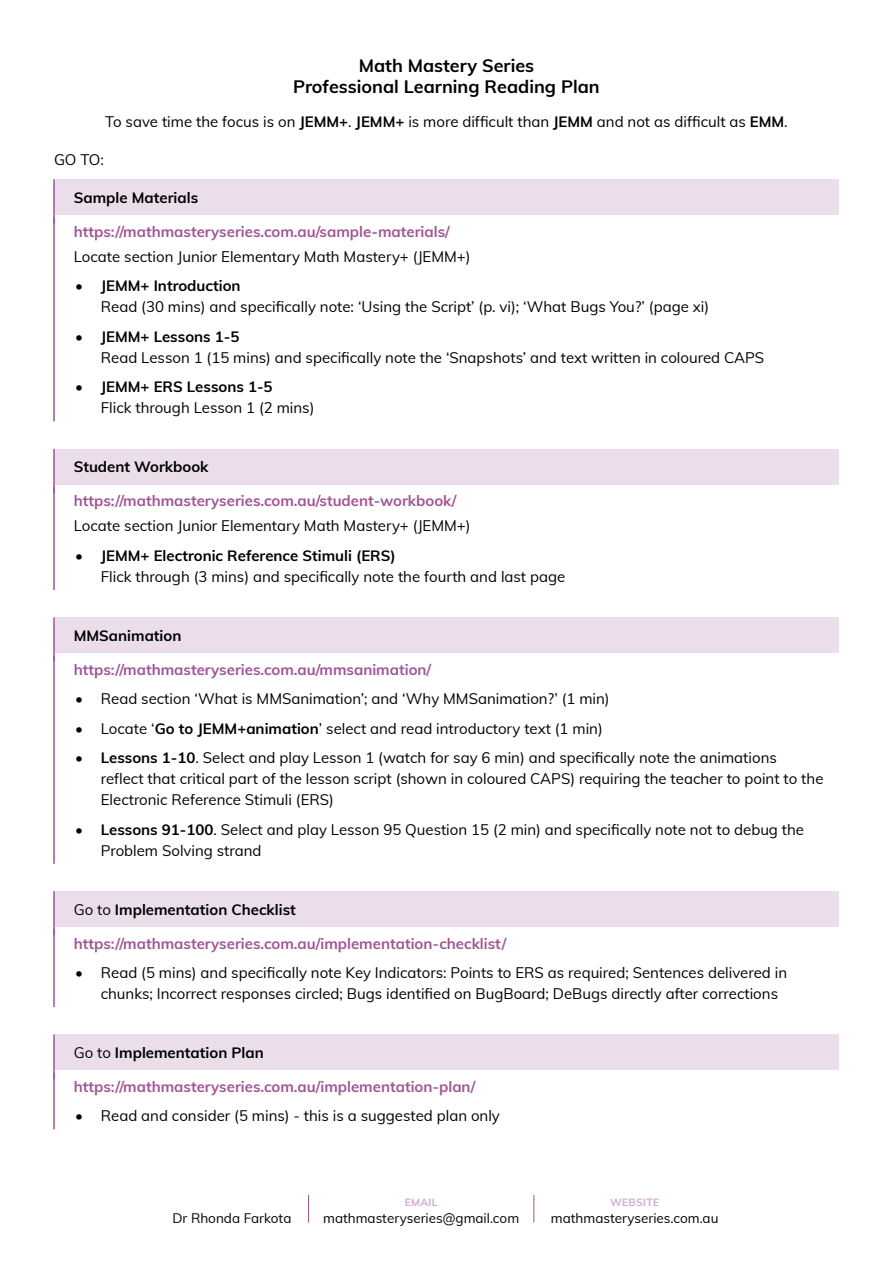
<style>
.page{position:relative;width:893px;height:1263px;background:#fff}
.page>*{position:absolute;margin:0;border:0;box-sizing:border-box;transform-origin:0 0}
.t1{font:700 18px/21px "Muli";color:#000;text-align:center}
.t2{font:15px/21px "Muli";color:#000}
.t3{font:700 15px "Muli";color:#a25498}
.t4{font:700 15px "Muli";color:#000}
.t5{font:13.5px "Muli";color:#000}
.t6{font:700 10.5px "Muli";letter-spacing:.025em;color:#d1aacb}
.s1{font-weight:700}
.s2{font-weight:400}
</style>
<div class="page">
<div style="left:54px;top:179px;width:785px;height:36px;background:#ecddea"></div>
<hr style="left:53px;top:179px;width:2px;height:45px;background:#a25498">
<hr style="left:53px;top:217px;width:2px;height:204px;background:#a25498">
<div style="left:54px;top:449px;width:785px;height:36px;background:#ecddea"></div>
<hr style="left:53px;top:449px;width:2px;height:44px;background:#a25498">
<hr style="left:53px;top:487px;width:2px;height:103px;background:#a25498">
<div style="left:54px;top:617px;width:785px;height:36px;background:#ecddea"></div>
<hr style="left:53px;top:617px;width:2px;height:45px;background:#a25498">
<hr style="left:53px;top:655px;width:2px;height:209px;background:#a25498">
<div style="left:54px;top:891px;width:785px;height:36px;background:#ecddea"></div>
<hr style="left:53px;top:891px;width:2px;height:44px;background:#a25498">
<hr style="left:53px;top:929px;width:2px;height:78px;background:#a25498">
<div style="left:54px;top:1034px;width:785px;height:36px;background:#ecddea"></div>
<hr style="left:53px;top:1034px;width:2px;height:45px;background:#a25498">
<hr style="left:53px;top:1072px;width:2px;height:57px;background:#a25498">
<svg style="left:308px;top:1195px;width:1px;height:27px"></svg>
<svg style="left:533px;top:1195px;width:1px;height:27px"></svg>
<p class="t1" style="left:293px;top:54px;width:308px">Math Mastery Series<br>Professional Learning Reading Plan</p>
<p class="t2" style="left:105px;top:110px;width:684px">To save time the focus is on <span class="s1">JEMM+</span>. <span class="s1">JEMM+</span> is more difficult than <span class="s1">JEMM</span> and not as difficult as <span class="s1">EMM</span>.</p>
<p class="t2" style="left:54px;top:148px;width:51px">GO TO:</p>
<p class="t4" style="left:74px;top:187px;width:126px">Sample Materials</p>
<p class="t3" style="left:74px;top:220px;width:378px">https://mathmasteryseries.com.au/sample-materials/</p>
<p class="t2" style="left:74px;top:245px;width:398px">Locate section Junior Elementary Math Mastery+ (JEMM+)</p>
<p class="t2" style="left:101px;top:275px;width:610px;text-indent:-26px">• <span class="s1">JEMM+ Introduction<br></span>Read (30 mins) and specifically note: ‘Using the Script’ (p. vi); ‘What Bugs You?’ (page xi)</p>
<p class="t2" style="left:101px;top:325px;width:665px;text-indent:-26px">• <span class="s1">JEMM+ Lessons 1-5<br></span>Read Lesson 1 (15 mins) and specifically note the ‘Snapshots’ and text written in coloured CAPS</p>
<p class="t2" style="left:101px;top:376px;width:215px;text-indent:-26px">• <span class="s1">JEMM+ ERS Lessons 1-5<br></span>Flick through Lesson 1 (2 mins)</p>
<p class="t4" style="left:74px;top:456px;width:136px">Student Workbook</p>
<p class="t3" style="left:74px;top:490px;width:384px">https://mathmasteryseries.com.au/student-workbook/</p>
<p class="t2" style="left:74px;top:515px;width:398px">Locate section Junior Elementary Math Mastery+ (JEMM+)</p>
<p class="t2" style="left:101px;top:544px;width:466px;text-indent:-26px">• <span class="s1">JEMM+ Electronic Reference Stimuli (ERS)<br></span>Flick through (3 mins) and specifically note the fourth and last page</p>
<p class="t4" style="left:74px;top:625px;width:109px">MMSanimation</p>
<p class="t3" style="left:74px;top:658px;width:359px">https://mathmasteryseries.com.au/mmsanimation/</p>
<p class="t2" style="left:75px;top:688px;width:536px">• Read section ‘What is MMSanimation’; and ‘Why MMSanimation?’ (1 min)</p>
<p class="t2" style="left:75px;top:717px;width:529px">• Locate ‘<span class="s1">Go to JEMM+animation</span>’ select and read introductory text (1 min)</p>
<p class="t2" style="left:101px;top:747px;width:724px;text-indent:-26px">• <span class="s1">Lessons 1-10</span>. Select and play Lesson 1 (watch for say 6 min) and specifically note the animations reflect that critical part of the lesson script (shown in coloured CAPS) requiring the teacher to point to the<br>Electronic Reference Stimuli (ERS)</p>
<p class="t2" style="left:101px;top:818px;width:705px;text-indent:-26px">• <span class="s1">Lessons 91-100</span>. Select and play Lesson 95 Question 15 (2 min) and specifically note not to debug the<br>Problem Solving strand</p>
<p class="t4" style="left:74px;top:898px;width:224px"><span class="s2">Go to</span> Implementation Checklist</p>
<p class="t3" style="left:74px;top:932px;width:434px">https://mathmasteryseries.com.au/implementation-checklist/</p>
<p class="t2" style="left:101px;top:961px;width:688px;text-indent:-26px">• Read (5 mins) and specifically note Key Indicators: Points to ERS as required; Sentences delivered in chunks; Incorrect responses circled; Bugs identified on BugBoard; DeBugs directly after corrections</p>
<p class="t4" style="left:74px;top:1042px;width:191px"><span class="s2">Go to</span> Implementation Plan</p>
<p class="t3" style="left:74px;top:1075px;width:403px">https://mathmasteryseries.com.au/implementation-plan/</p>
<p class="t2" style="left:75px;top:1105px;width:426px">• Read and consider (5 mins) - this is a suggested plan only</p>
<p class="t6" style="left:405px;top:1194px;width:34px">EMAIL</p>
<p class="t6" style="left:610px;top:1194px;width:51px">WEBSITE</p>
<p class="t5" style="left:173px;top:1208px;width:120px">Dr Rhonda Farkota</p>
<p class="t5" style="left:323px;top:1208px;width:198px">mathmasteryseries@gmail.com</p>
<p class="t5" style="left:551px;top:1208px;width:169px">mathmasteryseries.com.au</p>
</div>
